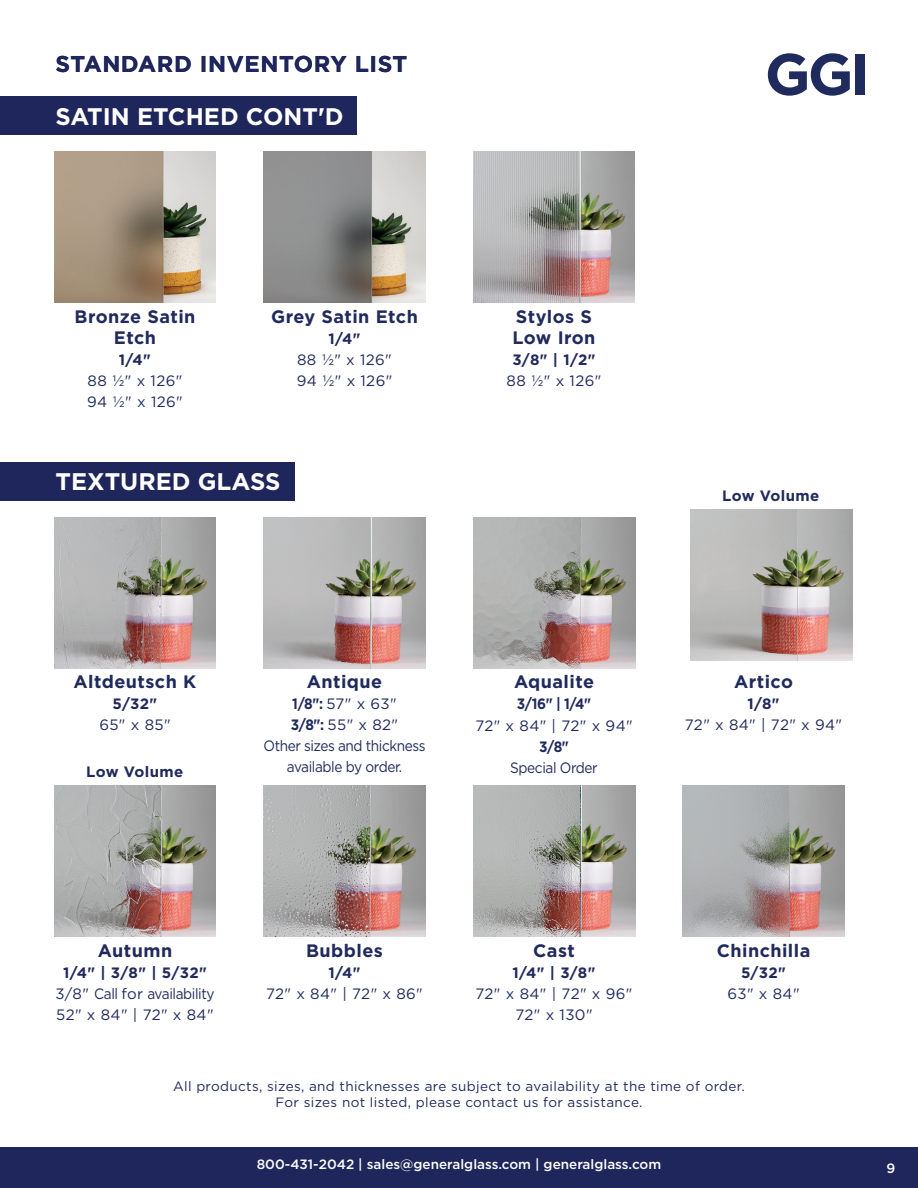
<style>
.page{position:relative;width:918px;height:1188px;background:#fff}
.page>*{position:absolute;margin:0;border:0;box-sizing:border-box;transform-origin:0 0}
.t1{font:700 58.5px "Gotham";color:#202b5d}
.t2{font:700 24px "Gotham";color:#fff}
.t3{font:700 22.8px "Gotham";letter-spacing:.025em;color:#1f265b}
.t4{font:700 18px/21.6px "Gotham";letter-spacing:.025em;color:#202a5c}
.t5{font:15px/21px "Gotham";letter-spacing:-.03em;color:#202a5c}
.t6{font:700 15px "Gotham";letter-spacing:.025em;color:#202a5c}
.t7{font:15px/21px "Gotham";letter-spacing:.025em;color:#202a5c}
.t8{font:700 15px "Gotham";letter-spacing:.025em;color:#202a5c;scale:.91 1}
.t9{font:15px "Gotham";letter-spacing:-.03em;color:#202a5c;scale:.91 1}
.t10{font:13.5px/16.5px "Gotham";letter-spacing:.025em;color:#202a5c;text-align:center}
.t11{font:500 13.5px "Gotham";color:#fff}
.s1{font-weight:700}
</style>
<div class="page">
<div style="left:0;top:1148px;width:918px;height:40px;background:#1f265b"></div>
<div style="left:0;top:97px;width:356px;height:38px;background:#1f265b"></div>
<div style="left:0;top:462px;width:295px;height:38px;background:#1f265b"></div>
<img style="left:264px;top:517px;width:161px;height:151px">
<img style="left:690px;top:510px;width:162px;height:151px">
<img style="left:54px;top:517px;width:162px;height:151px">
<img style="left:54px;top:785px;width:162px;height:152px">
<img style="left:473px;top:517px;width:162px;height:151px">
<img style="left:264px;top:785px;width:162px;height:152px">
<img style="left:473px;top:785px;width:162px;height:152px">
<img style="left:473px;top:151px;width:162px;height:151px">
<img style="left:683px;top:785px;width:162px;height:152px">
<img style="left:55px;top:151px;width:161px;height:151px">
<img style="left:264px;top:151px;width:161px;height:151px">
<h3 class="t3" style="left:56px;top:49px;width:353px">STANDARD INVENTORY LIST</h3>
<h2 class="t2" style="left:56px;top:101px;width:290px">SATIN ETCHED CONT'D</h2>
<h1 class="t1" style="left:765px;top:35px;width:106px">GGI</h1>
<p class="t4" style="left:75px;top:305px;width:122px;text-align:center">Bronze Satin<br>Etch</p>
<p class="t6" style="left:119px;top:350px;width:34px">1/4"</p>
<p class="t7" style="left:87px;top:370px;width:97px">88 1/2" x 126"<br>94 1/2" x 126"</p>
<p class="t4" style="left:271px;top:305px;width:148px">Grey Satin Etch</p>
<p class="t6" style="left:328px;top:328px;width:34px">1/4"</p>
<p class="t7" style="left:297px;top:348px;width:97px">88 1/2" x 126"<br>94 1/2" x 126"</p>
<h2 class="t2" style="left:56px;top:466px;width:227px">TEXTURED GLASS</h2>
<p class="t4" style="left:513px;top:305px;width:84px">Stylos S<br>Low Iron</p>
<p class="t6" style="left:512px;top:350px;width:85px">3/8" | 1/2"</p>
<p class="t5" style="left:507px;top:370px;width:96px">88 1/2" x 126"</p>
<p class="t6" style="left:722px;top:486px;width:98px">Low Volume</p>
<p class="t4" style="left:74px;top:671px;width:124px">Altdeutsch K</p>
<p class="t6" style="left:113px;top:694px;width:46px">5/32"</p>
<p class="t5" style="left:99px;top:714px;width:73px">65" x 85"</p>
<p class="t6" style="left:86px;top:761px;width:98px">Low Volume</p>
<p class="t4" style="left:307px;top:671px;width:77px">Antique</p>
<p class="t5" style="left:264px;top:693px;width:164px;text-align:center"><span class="s1">1/8":</span> 57" x 63"<br><span class="s1">3/8":</span> 55" x 82"<br>Other sizes and thickness available by order.</p>
<p class="t4" style="left:514px;top:671px;width:82px">Aqualite</p>
<p class="t8" style="left:517px;top:694px;width:83px">3/16" | 1/4"</p>
<p class="t5" style="left:475px;top:715px;width:159px">72" x 84" | 72" x 94"</p>
<p class="t8" style="left:539px;top:737px;width:34px">3/8"</p>
<p class="t9" style="left:510px;top:758px;width:98px">Special Order</p>
<p class="t4" style="left:734px;top:671px;width:60px">Artico</p>
<p class="t6" style="left:747px;top:694px;width:34px">1/8"</p>
<p class="t5" style="left:685px;top:714px;width:159px">72" x 84" | 72" x 94"</p>
<p class="t4" style="left:98px;top:939px;width:76px">Autumn</p>
<p class="t6" style="left:63px;top:963px;width:145px">1/4" | 3/8" | 5/32"</p>
<p class="t5" style="left:55px;top:983px;width:161px">3/8" Call for availability<br>52" x 84" | 72" x 84"</p>
<p class="t4" style="left:306px;top:939px;width:78px">Bubbles</p>
<p class="t6" style="left:328px;top:963px;width:34px">1/4"</p>
<p class="t5" style="left:266px;top:983px;width:158px">72" x 84" | 72" x 86"</p>
<p class="t4" style="left:533px;top:939px;width:43px">Cast</p>
<p class="t6" style="left:512px;top:963px;width:85px">1/4" | 3/8"</p>
<p class="t7" style="left:476px;top:983px;width:158px;text-align:center">72" x 84" | 72" x 96"<br>72" x 130"</p>
<p class="t4" style="left:717px;top:939px;width:95px">Chinchilla</p>
<p class="t6" style="left:741px;top:963px;width:46px">5/32"</p>
<p class="t5" style="left:728px;top:983px;width:74px">63" x 84"</p>
<p class="t10" style="left:173px;top:1077px;width:573px">All products, sizes, and thicknesses are subject to availability at the time of order.<br>For sizes not listed, please contact us for assistance.</p>
<p class="t11" style="left:257px;top:1156px;width:406px">800-431-2042 | sales@generalglass.com | generalglass.com</p>
<p class="t11" style="left:887px;top:1160px;width:10px">9</p>
</div>
